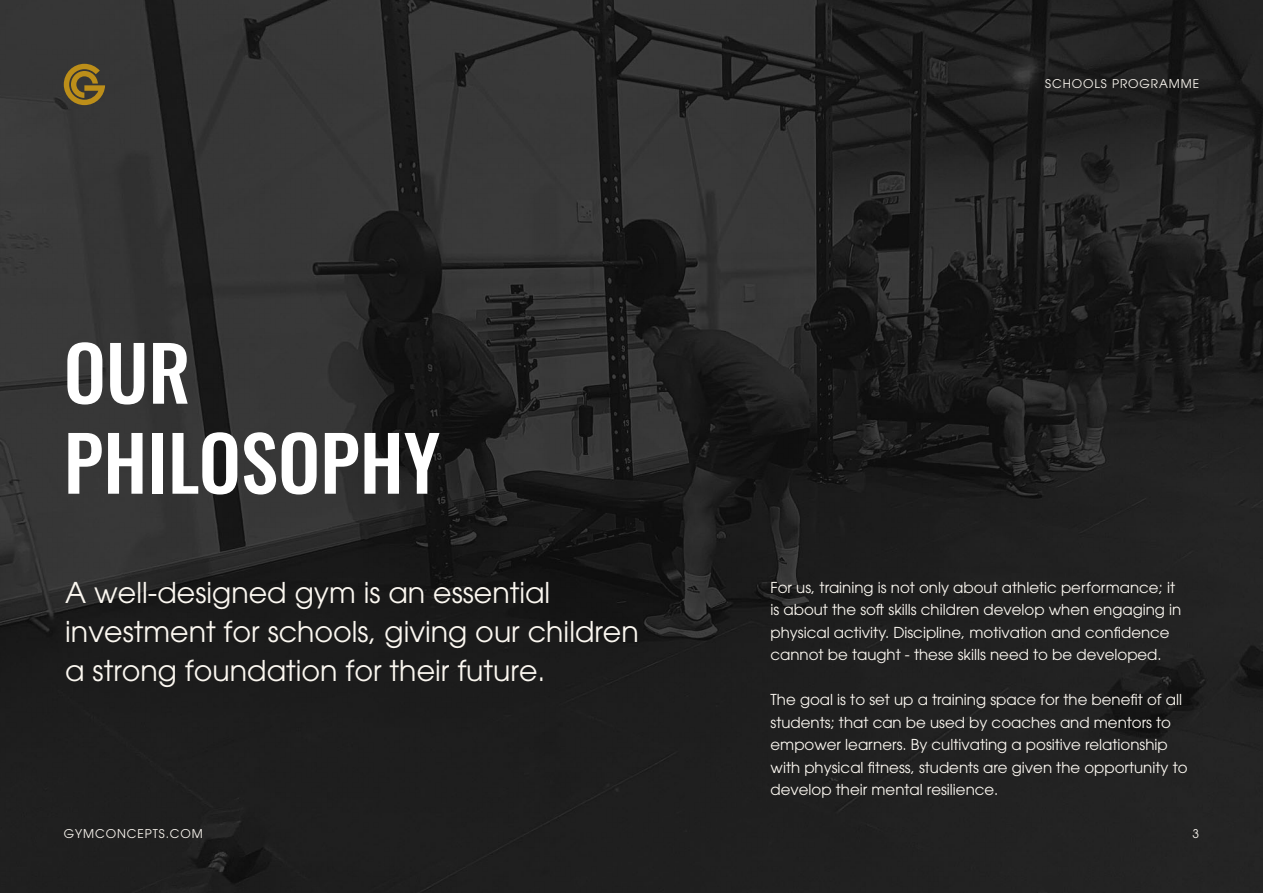
<style>
.page{position:relative;width:1263px;height:893px;background:#fff}
.page>*{position:absolute;margin:0;border:0;box-sizing:border-box;transform-origin:0 0}
.t1{font:500 75px/90px "Oswald";color:#fff}
.t2{font:28.5px/39px "ITC Avant Garde Pro";color:#fcf8f1}
.t3{font:15px/22.5px "ITC Avant Garde Pro";color:#fcf8f1}
.t4{font:12px "ITC Avant Garde Pro";letter-spacing:.075em;color:#fcf8f1}
</style>
<div class="page">
<img style="left:0;top:0;width:1263px;height:893px">
<svg style="left:64px;top:64px;width:41px;height:41px;background:#7b6326"></svg>
<h1 class="t1" style="left:64px;top:333px;width:378px">OUR<br>PHILOSOPHY</h1>
<h2 class="t2" style="left:65px;top:572px;width:575px">A well-designed gym is an essential investment for schools, giving our children a strong foundation for their future.</h2>
<p class="t4" style="left:1045px;top:76px;width:155px">SCHOOLS PROGRAMME</p>
<p class="t3" style="left:770px;top:576px;width:412px">For us, training is not only about athletic performance; it is about the soft skills children develop when engaging in physical activity. Discipline, motivation and confidence cannot be taught - these skills need to be developed.</p>
<p class="t3" style="left:770px;top:688px;width:419px">The goal is to set up a training space for the benefit of all students; that can be used by coaches and mentors to empower learners. By cultivating a positive relationship with physical fitness, students are given the opportunity to develop their mental resilience.</p>
<p class="t4" style="left:64px;top:826px;width:141px">GYMCONCEPTS.COM</p>
<p class="t4" style="left:1192px;top:826px;width:8px">3</p>
</div>
